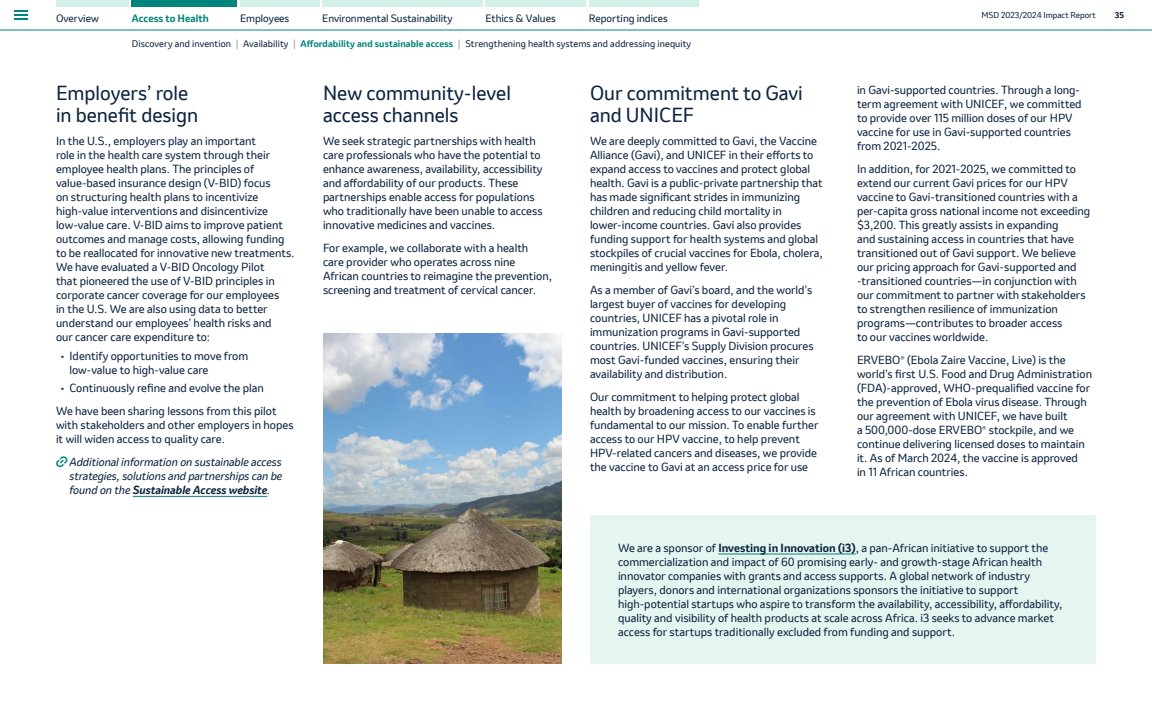
<style>
.page{position:relative;width:1152px;height:720px;background:#fff}
.page>*{position:absolute;margin:0;border:0;box-sizing:border-box;transform-origin:0 0}
.t1{font:19px/22px "Invention";color:#0c2340}
.Body{font:11px/14px "Invention";color:#0c2340}
.Callout_Body{font:11px/14px "Invention";color:#0c2340}
.t2{font:italic 11px/14px "Invention";color:#0c2340;text-align:justify}
.t3{font:10px "Invention";color:#0c2340}
.t4{font:700 10px "Invention";color:#00857c}
.t5{font:9px "Invention";letter-spacing:.01em;color:#0c2340}
.t6{font:8px "Invention";color:#0c2340}
.t7{font:700 8px "Invention";color:#0c2340}
.s1{color:#999}
.s2{font-weight:700;color:#00857c}
.s3{font-weight:700}
</style>
<div class="page">
<hr style="left:133px;top:496px;width:134px;height:1px;background:#00857c">
<div style="left:590px;top:516px;width:506px;height:148px;background:#e5f6f1"></div>
<hr style="left:718px;top:554px;width:138px;height:1px;background:#00857c">
<img style="left:323px;top:333px;width:239px;height:331px">
<div style="left:240px;top:0;width:79px;height:6px;background:#d3f0e8"></div>
<div style="left:322px;top:0;width:160px;height:6px;background:#d3f0e8"></div>
<div style="left:485px;top:0;width:101px;height:6px;background:#d3f0e8"></div>
<div style="left:589px;top:0;width:109px;height:6px;background:#d3f0e8"></div>
<div style="left:56px;top:0;width:73px;height:6px;background:#d3f0e8"></div>
<hr style="left:0;top:30px;width:1152px;height:1px;background:#00857c">
<svg style="left:15px;top:10px;width:13px;height:10px"></svg>
<div style="left:132px;top:0;width:105px;height:6px;background:#00857c"></div>
<p class="t3" style="left:56px;top:11px;width:44px">Overview</p>
<p class="t4" style="left:132px;top:11px;width:78px">Access to Health</p>
<p class="t3" style="left:240px;top:11px;width:51px">Employees</p>
<p class="t3" style="left:322px;top:11px;width:132px">Environmental Sustainability</p>
<p class="t3" style="left:485px;top:11px;width:72px">Ethics &amp; Values</p>
<p class="t3" style="left:589px;top:11px;width:81px">Reporting indices</p>
<p class="t5" style="left:132px;top:37px;width:561px">Discovery and invention <span class="s1">|</span> Availability <span class="s1">|</span> <span class="s2">Affordability and sustainable access</span> <span class="s1">|</span> Strengthening health systems and addressing inequity</p>
<h2 class="t1" style="left:56px;top:82px;width:144px">Employers’ role in benefit design</h2>
<p class="Body" style="left:56px;top:134px;width:240px">In the U.S., employers play an important<br>role in the health care system through their employee health plans. The principles of value-based insurance design (V-BID) focus<br>on structuring health plans to incentivize high-value interventions and disincentivize low-value care. V-BID aims to improve patient outcomes and manage costs, allowing funding to be reallocated for innovative new treatments.<br>We have evaluated a V-BID Oncology Pilot<br>that pioneered the use of V-BID principles in corporate cancer coverage for our employees<br>in the U.S. We are also using data to better understand our employees’ health risks and<br>our cancer care expenditure to:</p>
<p class="Body" style="left:70px;top:349px;width:180px;text-indent:-9px">• Identify opportunities to move from low-value to high-value care</p>
<p class="Body" style="left:60px;top:381px;width:205px">• Continuously refine and evolve the plan</p>
<p class="Body" style="left:56px;top:404px;width:239px">We have been sharing lessons from this pilot with stakeholders and other employers in hopes it will widen access to quality care.</p>
<p class="t2" style="left:70px;top:455px;width:214px">Additional information on sustainable access strategies, solutions and partnerships can be found on the <span class="s3">Sustainable Access website</span>.</p>
<h2 class="t1" style="left:323px;top:82px;width:190px">New community-level access channels</h2>
<p class="Body" style="left:323px;top:134px;width:221px">We seek strategic partnerships with health care professionals who have the potential to enhance awareness, availability, accessibility and affordability of our products. These partnerships enable access for populations who traditionally have been unable to access innovative medicines and vaccines.</p>
<p class="Body" style="left:323px;top:241px;width:231px">For example, we collaborate with a health<br>care provider who operates across nine African countries to reimagine the prevention, screening and treatment of cervical cancer.</p>
<h2 class="t1" style="left:590px;top:82px;width:214px">Our commitment to Gavi and UNICEF</h2>
<p class="Body" style="left:590px;top:134px;width:234px">We are deeply committed to Gavi, the Vaccine Alliance (Gavi), and UNICEF in their efforts to expand access to vaccines and protect global health. Gavi is a public-private partnership that has made significant strides in immunizing children and reducing child mortality in lower-income countries. Gavi also provides funding support for health systems and global stockpiles of crucial vaccines for Ebola, cholera, meningitis and yellow fever.</p>
<p class="Body" style="left:590px;top:283px;width:225px">As a member of Gavi’s board, and the world’s largest buyer of vaccines for developing countries, UNICEF has a pivotal role in immunization programs in Gavi-supported countries. UNICEF’s Supply Division procures most Gavi-funded vaccines, ensuring their availability and distribution.</p>
<p class="Body" style="left:590px;top:390px;width:230px">Our commitment to helping protect global health by broadening access to our vaccines is fundamental to our mission. To enable further access to our HPV vaccine, to help prevent HPV-related cancers and diseases, we provide the vaccine to Gavi at an access price for use</p>
<p class="t6" style="left:982px;top:10px;width:116px">MSD 2023/2024 Impact Report</p>
<p class="t7" style="left:1115px;top:10px;width:11px">35</p>
<p class="Body" style="left:857px;top:83px;width:226px">in Gavi-supported countries. Through a long&shy;term agreement with UNICEF, we committed to provide over 115 million doses of our HPV vaccine for use in Gavi-supported countries from 2021-2025.</p>
<p class="Body" style="left:857px;top:162px;width:235px">In addition, for 2021-2025, we committed to extend our current Gavi prices for our HPV vaccine to Gavi-transitioned countries with a per-capita gross national income not exceeding $3,200. This greatly assists in expanding<br>and sustaining access in countries that have transitioned out of Gavi support. We believe our pricing approach for Gavi-supported and -transitioned countries—in conjunction with our commitment to partner with stakeholders to strengthen resilience of immunization programs—contributes to broader access<br>to our vaccines worldwide.</p>
<p class="Body" style="left:857px;top:353px;width:237px">ERVEBO<sup>®</sup> (Ebola Zaire Vaccine, Live) is the world’s first U.S. Food and Drug Administration (FDA)-approved, WHO-prequalified vaccine for the prevention of Ebola virus disease. Through our agreement with UNICEF, we have built<br>a 500,000-dose ERVEBO<sup>®</sup> stockpile, and we continue delivering licensed doses to maintain it. As of March 2024, the vaccine is approved<br>in 11 African countries.</p>
<p class="Callout_Body" style="left:618px;top:541px;width:446px">We are a sponsor of <span class="s3">Investing in Innovation (i3)</span>, a pan-African initiative to support the commercialization and impact of 60 promising early- and growth-stage African health innovator companies with grants and access supports. A global network of industry players, donors and international organizations sponsors the initiative to support high-potential startups who aspire to transform the availability, accessibility, affordability, quality and visibility of health products at scale across Africa. i3 seeks to advance market access for startups traditionally excluded from funding and support.</p>
</div>
